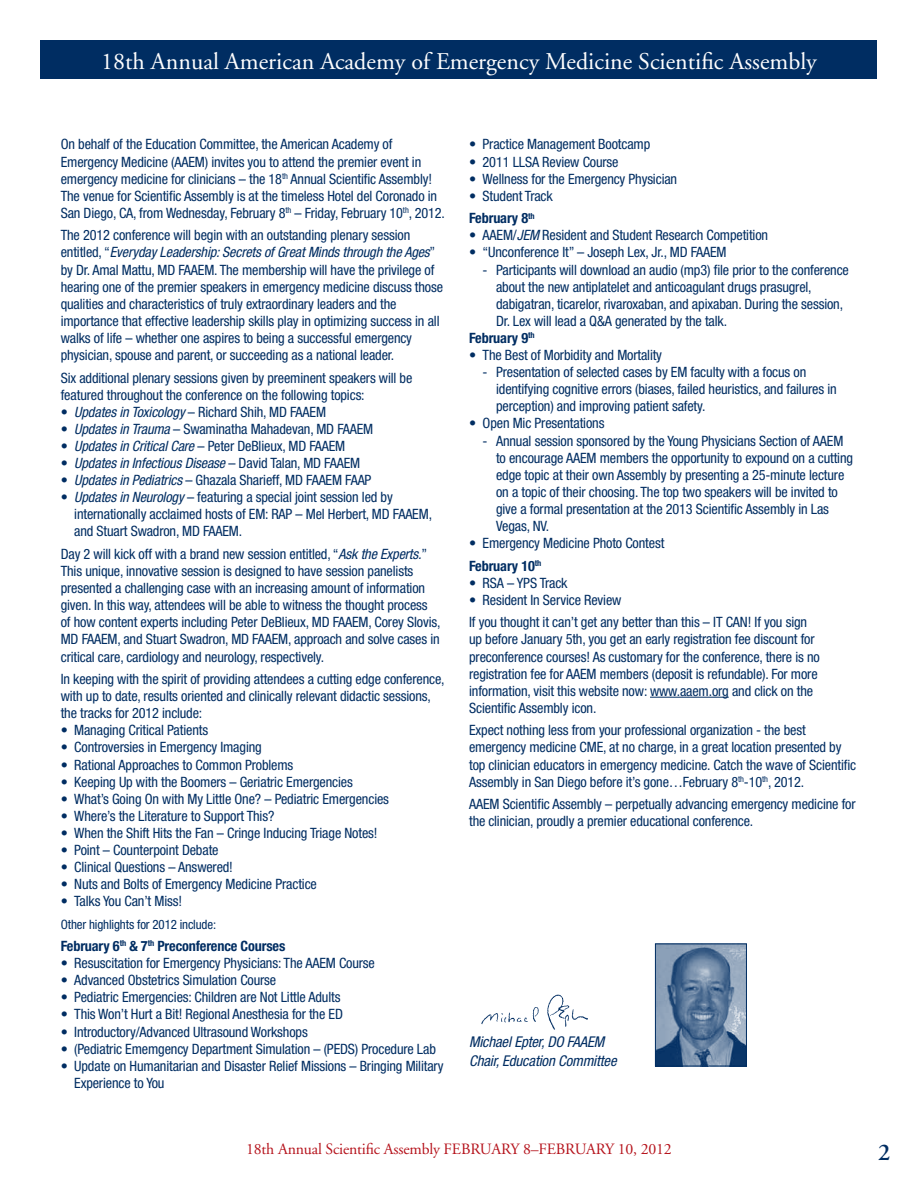
<style>
.page{position:relative;width:918px;height:1188px;background:#fff}
.page>*{position:absolute;margin:0;border:0;box-sizing:border-box;transform-origin:0 0}
.t1{font:24px "Adobe Garamond";color:#fff}
.t2{font:600 24px "Adobe Garamond";color:#002d62}
.t3{font:15.75px "Adobe Garamond";letter-spacing:-.01em;color:#b5121b}
.t4{font:italic condensed 14.85px/19.4px "Helvetica Neue LT";letter-spacing:-.01em;color:#002d62}
.t5{font:condensed 14.25px/17.1px "Helvetica Neue LT";letter-spacing:-.01em;color:#002d62}
.t6{font:italic condensed 14.25px "Helvetica Neue LT";letter-spacing:-.01em;color:#002d62}
.t7{font:700 condensed 14.25px "Helvetica Neue LT";letter-spacing:-.01em;color:#002d62}
.t8{font:condensed 12.9px "Helvetica Neue LT";letter-spacing:-.01em;color:#002d62}
.s1{font-style:italic}
.s2{font-style:normal}
.s3{font-weight:700}
</style>
<div class="page">
<div style="left:40px;top:40px;width:838px;height:39px;background:#002d62"></div>
<img style="left:657px;top:945px;width:88px;height:119px">
<div style="left:655px;top:943px;width:92px;height:123px;border:1px solid #002d62"></div>
<img style="left:481px;top:994px;width:107px;height:36px">
<hr style="left:650px;top:697px;width:79px;height:1px;background:#002d62">
<h1 class="t1" style="left:101px;top:48px;width:717px">18th Annual American Academy of Emergency Medicine Scientific Assembly</h1>
<p class="t5" style="left:61px;top:136px;width:386px">On behalf of the Education Committee, the American Academy of Emergency Medicine (AAEM) invites you to attend the premier event in emergency medicine for clinicians – the 18<sup>th</sup> Annual Scientific Assembly!<br>The venue for Scientific Assembly is at the timeless Hotel del Coronado in San Diego, CA, from Wednesday, February 8<sup>th</sup> – Friday, February 10<sup>th</sup>, 2012.</p>
<p class="t5" style="left:61px;top:227px;width:384px">The 2012 conference will begin with an outstanding plenary session entitled, “<span class="s1">Everyday Leadership: Secrets of Great Minds through the Ages</span>” by Dr. Amal Mattu, MD FAAEM. The membership will have the privilege of hearing one of the premier speakers in emergency medicine discuss those qualities and characteristics of truly extraordinary leaders and the importance that effective leadership skills play in optimizing success in all walks of life – whether one aspires to being a successful emergency physician, spouse and parent, or succeeding as a national leader.</p>
<p class="t5" style="left:61px;top:369px;width:353px">Six additional plenary sessions given by preeminent speakers will be featured throughout the conference on the following topics:</p>
<p class="t5" style="left:61px;top:403px;width:267px">• <span class="s1">Updates in Toxicology</span> – Richard Shih, MD FAAEM</p>
<p class="t5" style="left:61px;top:420px;width:314px">• <span class="s1">Updates in Trauma</span> – Swaminatha Mahadevan, MD FAAEM</p>
<p class="t5" style="left:61px;top:437px;width:286px">• <span class="s1">Updates in Critical Care</span> – Peter DeBlieux, MD FAAEM</p>
<p class="t6" style="left:61px;top:455px;width:301px"><span class="s2">•</span> Updates in Infectious Disease <span class="s2">– David Talan, MD FAAEM</span></p>
<p class="t5" style="left:61px;top:471px;width:312px">• <span class="s1">Updates in Pediatrics</span> – Ghazala Sharieff, MD FAAEM FAAP</p>
<p class="t5" style="left:74px;top:489px;width:359px;text-indent:-13px">• <span class="s1">Updates in Neurology</span> – featuring a special joint session led by internationally acclaimed hosts of EM: RAP – Mel Herbert, MD FAAEM, and Stuart Swadron, MD FAAEM.</p>
<p class="t5" style="left:61px;top:545px;width:381px">Day 2 will kick off with a brand new session entitled, “<span class="s1">Ask the Experts.</span>” This unique, innovative session is designed to have session panelists presented a challenging case with an increasing amount of information given. In this way, attendees will be able to witness the thought process of how content experts including Peter DeBlieux, MD FAAEM, Corey Slovis, MD FAAEM, and Stuart Swadron, MD FAAEM, approach and solve cases in critical care, cardiology and neurology, respectively.</p>
<p class="t5" style="left:61px;top:670px;width:385px">In keeping with the spirit of providing attendees a cutting edge conference, with up to date, results oriented and clinically relevant didactic sessions, the tracks for 2012 include:</p>
<p class="t5" style="left:61px;top:722px;width:149px">• Managing Critical Patients</p>
<p class="t5" style="left:61px;top:739px;width:203px">• Controversies in Emergency Imaging</p>
<p class="t5" style="left:61px;top:756px;width:234px">• Rational Approaches to Common Problems</p>
<p class="t5" style="left:61px;top:773px;width:294px">• Keeping Up with the Boomers – Geriatric Emergencies</p>
<p class="t5" style="left:61px;top:790px;width:330px">• What’s Going On with My Little One? – Pediatric Emergencies</p>
<p class="t5" style="left:61px;top:807px;width:215px">• Where’s the Literature to Support This?</p>
<p class="t5" style="left:61px;top:824px;width:318px">• When the Shift Hits the Fan – Cringe Inducing Triage Notes!</p>
<p class="t5" style="left:61px;top:841px;width:159px">• Point – Counterpoint Debate</p>
<p class="t5" style="left:61px;top:858px;width:174px">• Clinical Questions – Answered!</p>
<p class="t5" style="left:61px;top:876px;width:258px">• Nuts and Bolts of Emergency Medicine Practice</p>
<p class="t5" style="left:61px;top:893px;width:123px">• Talks You Can’t Miss!</p>
<p class="t8" style="left:61px;top:917px;width:157px">Other highlights for 2012 include:</p>
<p class="t7" style="left:61px;top:937px;width:226px">February 6<sup>th</sup> &amp; 7<sup>th</sup> Preconference Courses</p>
<p class="t5" style="left:61px;top:954px;width:316px">• Resuscitation for Emergency Physicians: The AAEM Course</p>
<p class="t5" style="left:61px;top:972px;width:217px">• Advanced Obstetrics Simulation Course</p>
<p class="t5" style="left:61px;top:989px;width:281px">• Pediatric Emergencies: Children are Not Little Adults</p>
<p class="t5" style="left:61px;top:1006px;width:284px">• This Won’t Hurt a Bit! Regional Anesthesia for the ED</p>
<p class="t5" style="left:61px;top:1023px;width:249px">• Introductory/Advanced Ultrasound Workshops</p>
<p class="t5" style="left:61px;top:1040px;width:377px">• (Pediatric Ememgency Department Simulation – (PEDS) Procedure Lab</p>
<p class="t5" style="left:74px;top:1057px;width:371px;text-indent:-14px">• Update on Humanitarian and Disaster Relief Missions – Bringing Military<br>Experience to You</p>
<p class="t5" style="left:469px;top:136px;width:183px">• Practice Management Bootcamp</p>
<p class="t5" style="left:469px;top:153px;width:151px">• 2011 LLSA Review Course</p>
<p class="t5" style="left:469px;top:170px;width:210px">• Wellness for the Emergency Physician</p>
<p class="t5" style="left:469px;top:184px;width:85px;line-height:22.5px">• Student Track<br><span class="s3">February 8</span><sup>th</sup></p>
<p class="t5" style="left:469px;top:227px;width:301px">• AAEM/<span class="s1">JEM</span> Resident and Student Research Competition</p>
<p class="t5" style="left:469px;top:244px;width:259px">• “Unconference It” – Joseph Lex, Jr., MD FAAEM</p>
<p class="t5" style="left:483px;top:261px;width:368px">- Participants will download an audio (mp3) file prior to the conference</p>
<p class="t5" style="left:496px;top:278px;width:317px">about the new antiplatelet and anticoagulant drugs prasugrel,</p>
<p class="t5" style="left:496px;top:295px;width:349px">dabigatran, ticarelor, rivaroxaban, and apixaban. During the session,</p>
<p class="t5" style="left:496px;top:312px;width:233px">Dr. Lex will lead a Q&amp;A generated by the talk.</p>
<p class="t7" style="left:469px;top:329px;width:67px">February 9<sup>th</sup></p>
<p class="t5" style="left:469px;top:346px;width:194px">• The Best of Morbidity and Mortality</p>
<p class="t5" style="left:496px;top:363px;width:342px;text-indent:-13px">- Presentation of selected cases by EM faculty with a focus on identifying cognitive errors (biases, failed heuristics, and failures in perception) and improving patient safety.</p>
<p class="t5" style="left:469px;top:415px;width:137px">• Open Mic Presentations</p>
<p class="t5" style="left:496px;top:432px;width:359px;text-indent:-13px">- Annual session sponsored by the Young Physicians Section of AAEM to encourage AAEM members the opportunity to expound on a cutting edge topic at their own Assembly by presenting a 25-minute lecture on a topic of their choosing. The top two speakers will be invited to give a formal presentation at the 2013 Scientific Assembly in Las Vegas, NV.</p>
<p class="t5" style="left:469px;top:532px;width:197px;line-height:22.5px">• Emergency Medicine Photo Contest<br><span class="s3">February 10</span><sup>th</sup></p>
<p class="t5" style="left:469px;top:574px;width:100px">• RSA – YPS Track</p>
<p class="t5" style="left:469px;top:588px;width:340px;line-height:22.5px">• Resident In Service Review<br>If you thought it can’t get any better than this – IT CAN! If you sign</p>
<p class="t5" style="left:469px;top:631px;width:352px">up before January 5th, you get an early registration fee discount for preconference courses! As customary for the conference, there is no registration fee for AAEM members (deposit is refundable). For more information, visit this website now: www.aaem.org and click on the Scientific Assembly icon.</p>
<p class="t5" style="left:469px;top:722px;width:389px">Expect nothing less from your professional organization - the best emergency medicine CME, at no charge, in a great location presented by top clinician educators in emergency medicine. Catch the wave of Scientific Assembly in San Diego before it’s gone…February 8<sup>th</sup>-10<sup>th</sup>, 2012.</p>
<p class="t5" style="left:469px;top:795px;width:388px">AAEM Scientific Assembly – perpetually advancing emergency medicine for the clinician, proudly a premier educational conference.</p>
<p class="t4" style="left:469px;top:1031px;width:149px">Michael Epter, DO FAAEM<br>Chair, Education Committee</p>
<p class="t3" style="left:246px;top:1141px;width:427px">18th Annual Scientific Assembly February 8–February 10, 2012</p>
<h1 class="t2" style="left:878px;top:1140px;width:14px">2</h1>
</div>
